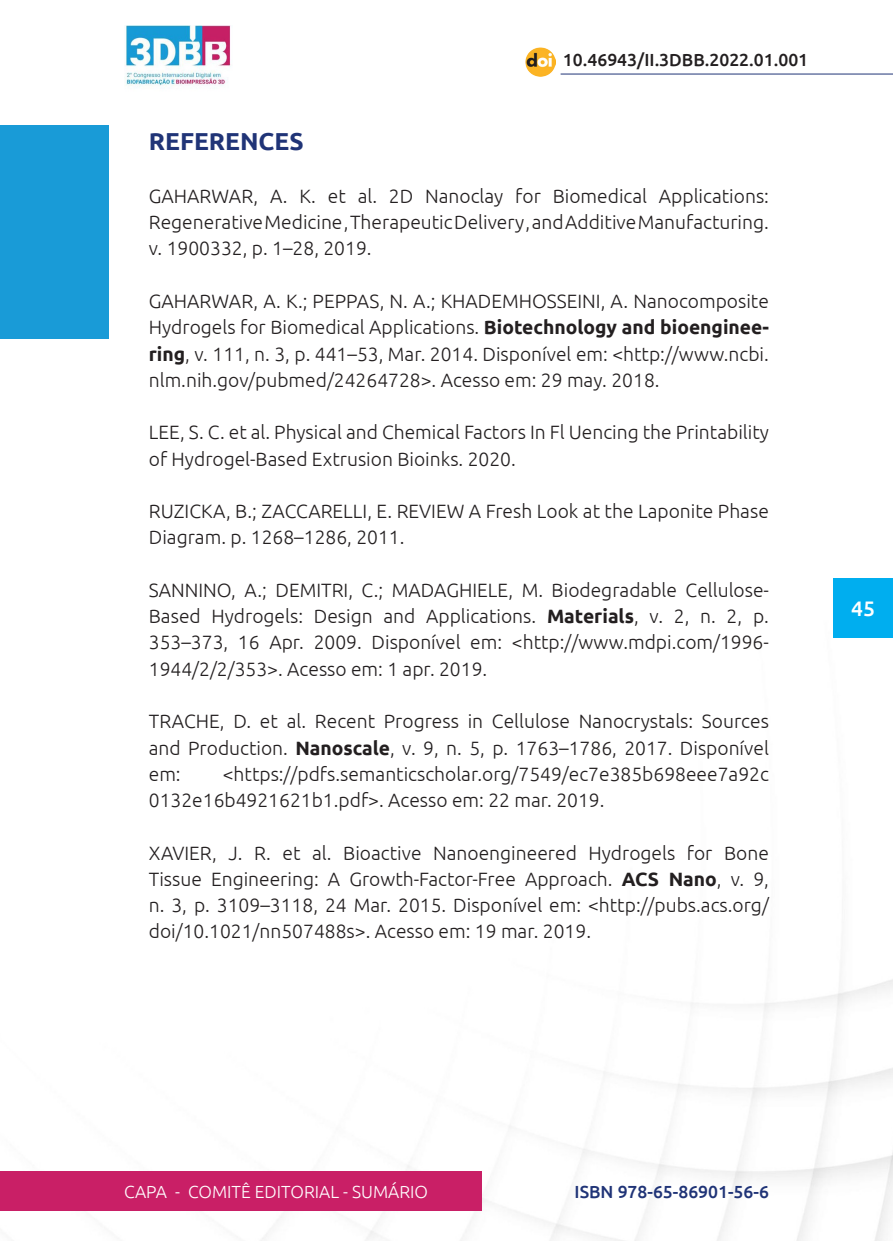
<style>
.page{position:relative;width:893px;height:1241px;background:#fff}
.page>*{position:absolute;margin:0;border:0;box-sizing:border-box;transform-origin:0 0}
._4_INTRODUCAO{font:700 24.5px "Ubuntu";color:#203477}
.t1{font:500 21px "Ubuntu";color:#fff}
._8_REFERENCIAS{font:300 19.25px/26.2px "Ubuntu";color:#231f20;text-align:justify}
.t2{font:500 17.5px "Ubuntu";color:#231f20}
.t3{font:300 17.5px "Ubuntu";color:#fff}
.t4{font:500 17.5px "Ubuntu";color:#203477}
.s1{font-weight:700}
</style>
<div class="page">
<img style="left:0;top:637px;width:893px;height:603px">
<div style="left:0;top:1171px;width:481px;height:39px;background:#c91f66"></div>
<img style="left:125px;top:26px;width:106px;height:62px">
<div style="left:1px;top:125px;width:108px;height:213px;background:#199bd7"></div>
<hr style="left:561px;top:74px;width:332px;height:1px;background:#203477">
<div style="left:833px;top:578px;width:60px;height:59px;background:#00aeef"></div>
<img style="left:526px;top:47px;width:30px;height:30px">
<p class="t2" style="left:563px;top:49px;width:247px">10.46943/II.3DBB.2022.01.001</p>
<p class="_4_INTRODUCAO" style="left:149px;top:127px;width:156px">REFERENCES</p>
<p class="_8_REFERENCIAS" style="left:149px;top:182px;width:622px">GAHARWAR, A. K. et al. 2D Nanoclay for Biomedical Applications:<br>Regenerative Medicine , Therapeutic Delivery , and Additive Manufacturing. v. 1900332, p. 1–28, 2019.</p>
<p class="_8_REFERENCIAS" style="left:149px;top:287px;width:622px">GAHARWAR, A. K.; PEPPAS, N. A.; KHADEMHOSSEINI, A. Nanocomposite Hydrogels for Biomedical Applications. <span class="s1">Biotechnology and bioenginee&shy;ring</span>, v. 111, n. 3, p. 441–53, Mar. 2014. Disponível em: &lt;http://www.ncbi. nlm.nih.gov/pubmed/24264728&gt;. Acesso em: 29 may. 2018.</p>
<p class="_8_REFERENCIAS" style="left:149px;top:419px;width:622px">LEE, S. C. et al. Physical and Chemical Factors In Fl Uencing the Printability of Hydrogel-Based Extrusion Bioinks. 2020.</p>
<p class="_8_REFERENCIAS" style="left:149px;top:497px;width:622px">RUZICKA, B.; ZACCARELLI, E. REVIEW A Fresh Look at the Laponite Phase<br>Diagram. p. 1268–1286, 2011.</p>
<p class="_8_REFERENCIAS" style="left:149px;top:576px;width:622px">SANNINO, A.; DEMITRI, C.; MADAGHIELE, M. Biodegradable Cellulose-Based Hydrogels: Design and Applications. <span class="s1">Materials</span>, v. 2, n. 2, p.<br>353–373, 16 Apr. 2009. Disponível em: &lt;http://www.mdpi.com/1996- 1944/2/2/353&gt;. Acesso em: 1 apr. 2019.</p>
<p class="_8_REFERENCIAS" style="left:149px;top:707px;width:622px">TRACHE, D. et al. Recent Progress in Cellulose Nanocrystals: Sources and Production. <span class="s1">Nanoscale</span>, v. 9, n. 5, p. 1763–1786, 2017. Disponível em:</p>
<p class="_8_REFERENCIAS" style="left:149px;top:760px;width:622px;text-indent:74px">&lt;https://pdfs.semanticscholar.org/7549/ec7e385b698eee7a92c<br>0132e16b4921621b1.pdf&gt;. Acesso em: 22 mar. 2019.</p>
<p class="_8_REFERENCIAS" style="left:149px;top:839px;width:622px">XAVIER, J. R. et al. Bioactive Nanoengineered Hydrogels for Bone Tissue Engineering: A Growth-Factor-Free Approach. <span class="s1">ACS Nano</span>, v. 9, n. 3, p. 3109–3118, 24 Mar. 2015. Disponível em: &lt;http://pubs.acs.org/ doi/10.1021/nn507488s&gt;. Acesso em: 19 mar. 2019.</p>
<p class="t1" style="left:851px;top:595px;width:25px">45</p>
<p class="t3" style="left:124px;top:1181px;width:306px">CAPA - COMITÊ EDITORIAL - SUMÁRIO</p>
<p class="t4" style="left:575px;top:1180px;width:196px">ISBN 978-65-86901-56-6</p>
</div>
